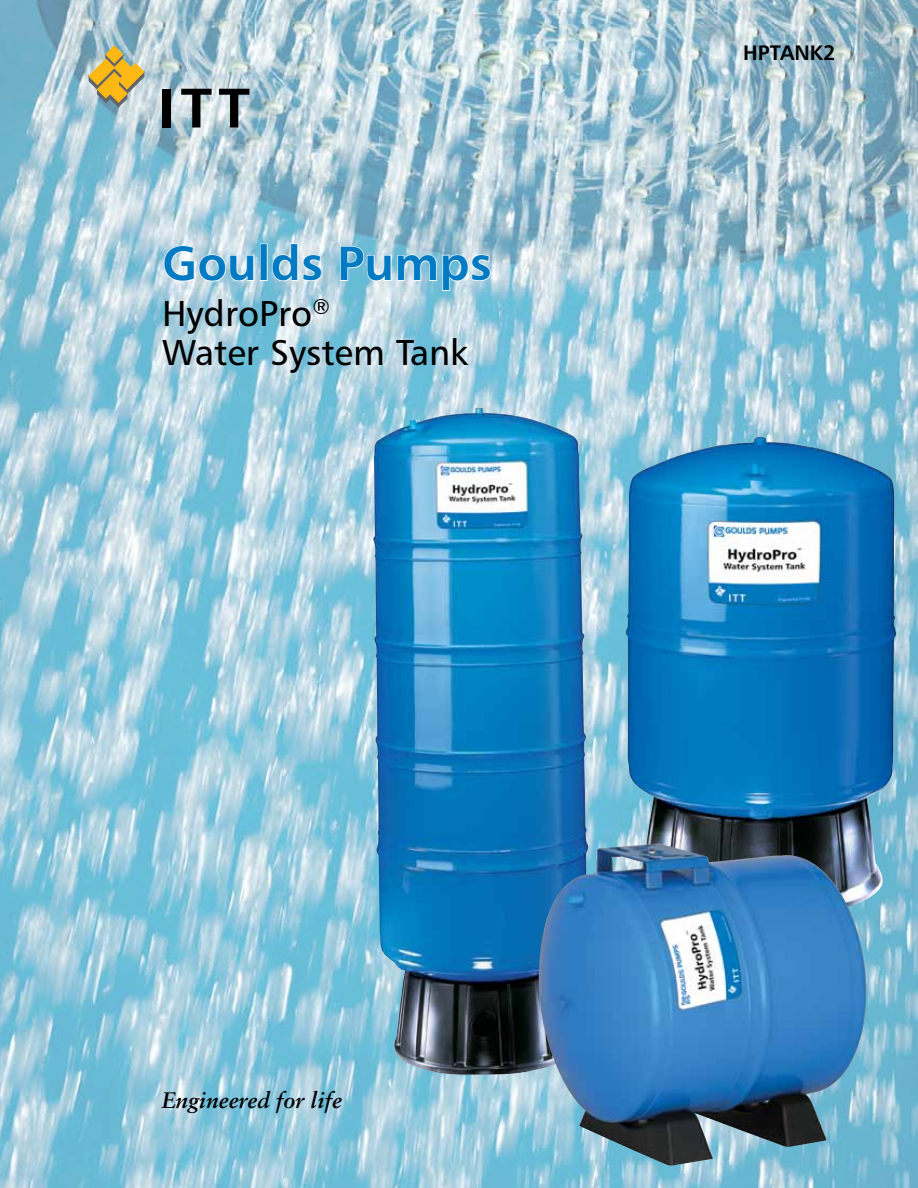
<style>
.page{position:relative;width:918px;height:1188px;background:#fff}
.page>*{position:absolute;margin:0;border:0;box-sizing:border-box;transform-origin:0 0}
.t1{font:55.8px "Humanist 777 BT Bold B";color:#000;scale:1.08 1}
.t2{font:48px "Humanist 777 BT Bold B";color:#007ac2}
.t3{font:36px/39px "Humanist 777 BT Roman B";color:#000}
.t4{font:italic 700 22.5px "Class Garamnd";color:#000}
.t5{font:21px "Humanist 777 BT Bold B";color:#000}
</style>
<div class="page">
<img style="left:0;top:0;width:918px;height:1188px">
<svg style="left:163px;top:245px;width:92px;height:37px"></svg>
<div style="left:260px;top:244px;width:8px;height:37px;border:2px solid #fff"></div>
<svg style="left:271px;top:243px;width:52px;height:39px"></svg>
<svg style="left:339px;top:245px;width:152px;height:47px;background:#add4e2"></svg>
<svg style="left:89px;top:45px;width:55px;height:62px;background:#c5b475"></svg>
<img style="left:372px;top:408px;width:216px;height:667px">
<img style="left:625px;top:436px;width:272px;height:483px">
<img style="left:532px;top:844px;width:339px;height:323px">
<h1 class="t1" style="left:158px;top:73px;width:87px">ITT</h1>
<h2 class="t2" style="left:162px;top:233px;width:331px">Goulds Pumps</h2>
<p class="t3" style="left:162px;top:293px;width:308px">HydroPro<sup>®<br></sup>Water System Tank</p>
<p class="t5" style="left:743px;top:39px;width:94px">HPTANK2</p>
<p class="t4" style="left:162px;top:1086px;width:182px">Engineered for life</p>
</div>
